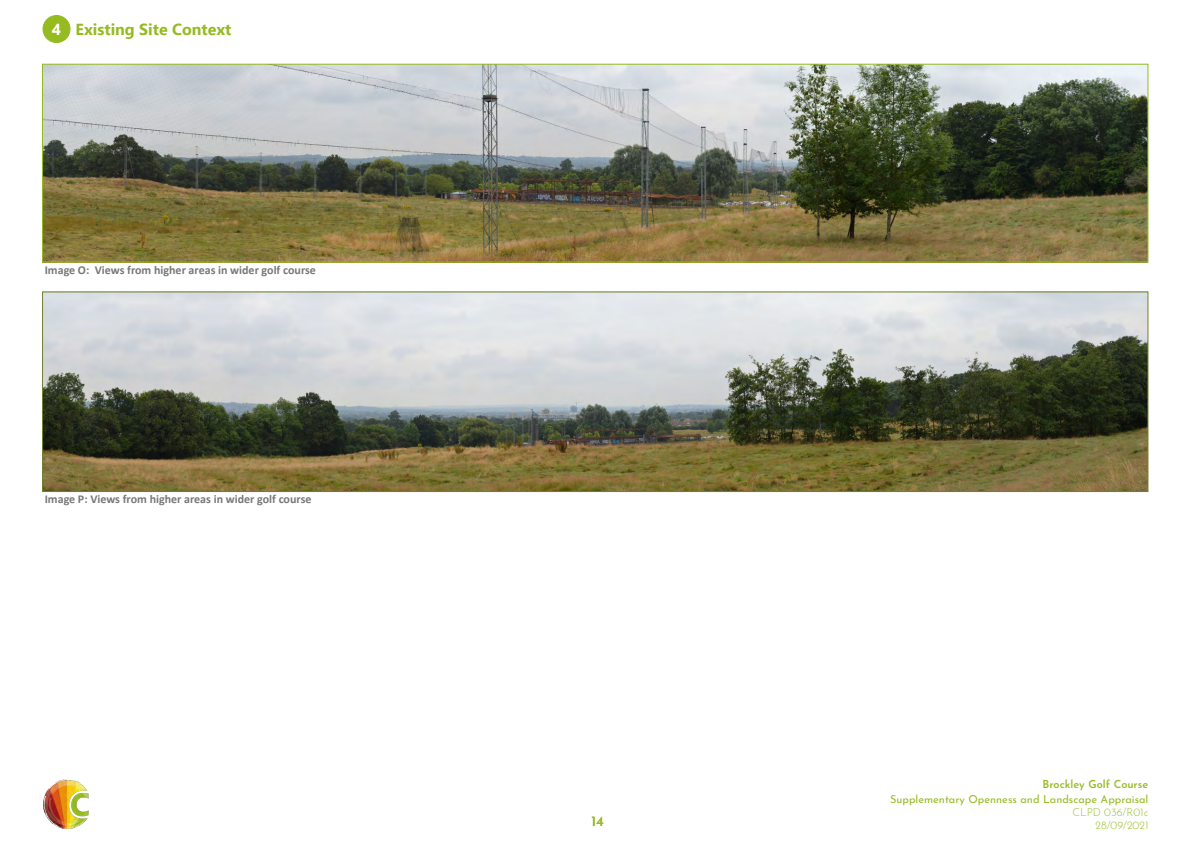
<style>
.page{position:relative;width:1191px;height:842px;background:#fff}
.page>*{position:absolute;margin:0;border:0;box-sizing:border-box;transform-origin:0 0}
.t1{font:700 16px "Ebrima";color:#95bb20}
.t2{font:14.2px "Josefin Sans";color:#95bb20}
.t3{font:700 12px "Calibri";color:#777776}
.t4{font:11px "Josefin Sans";color:#95bb20}
.t5{font:300 11px/13.2px "Josefin Sans";color:#95bb20;text-align:right}
.t6{font:600 11px "Josefin Sans";color:#95bb20}
.s1{color:#fff}
</style>
<div class="page">
<img style="left:43px;top:780px;width:46px;height:48px">
<div style="left:43px;top:16px;width:27px;height:27px;background:#95bb20;border-radius:50%"></div>
<div style="left:43px;top:15px;width:27px;height:28px;border:1px solid #95bb20;border-radius:50%"></div>
<img style="left:44px;top:66px;width:1102px;height:195px">
<div style="left:42px;top:64px;width:1106px;height:199px;border:1px solid #95bb20"></div>
<img style="left:44px;top:293px;width:1102px;height:197px">
<div style="left:42px;top:291px;width:1106px;height:201px;border:1px solid #72812e"></div>
<h1 class="t1" style="left:52px;top:17px;width:181px"><span class="s1">4</span> Existing Site Context</h1>
<p class="t3" style="left:45px;top:261px;width:273px">Image O: Views from higher areas in wider golf course</p>
<p class="t3" style="left:45px;top:491px;width:268px">Image P: Views from higher areas in wider golf course</p>
<p class="t2" style="left:591px;top:809px;width:14px">14</p>
<p class="t6" style="left:1042px;top:775px;width:107px">Brockley Golf Course</p>
<p class="t4" style="left:890px;top:790px;width:260px">Supplementary Openness and Landscape Appraisal</p>
<p class="t5" style="left:1072px;top:804px;width:77px">CLPD 036/R01c<br>28/09/2021</p>
</div>
